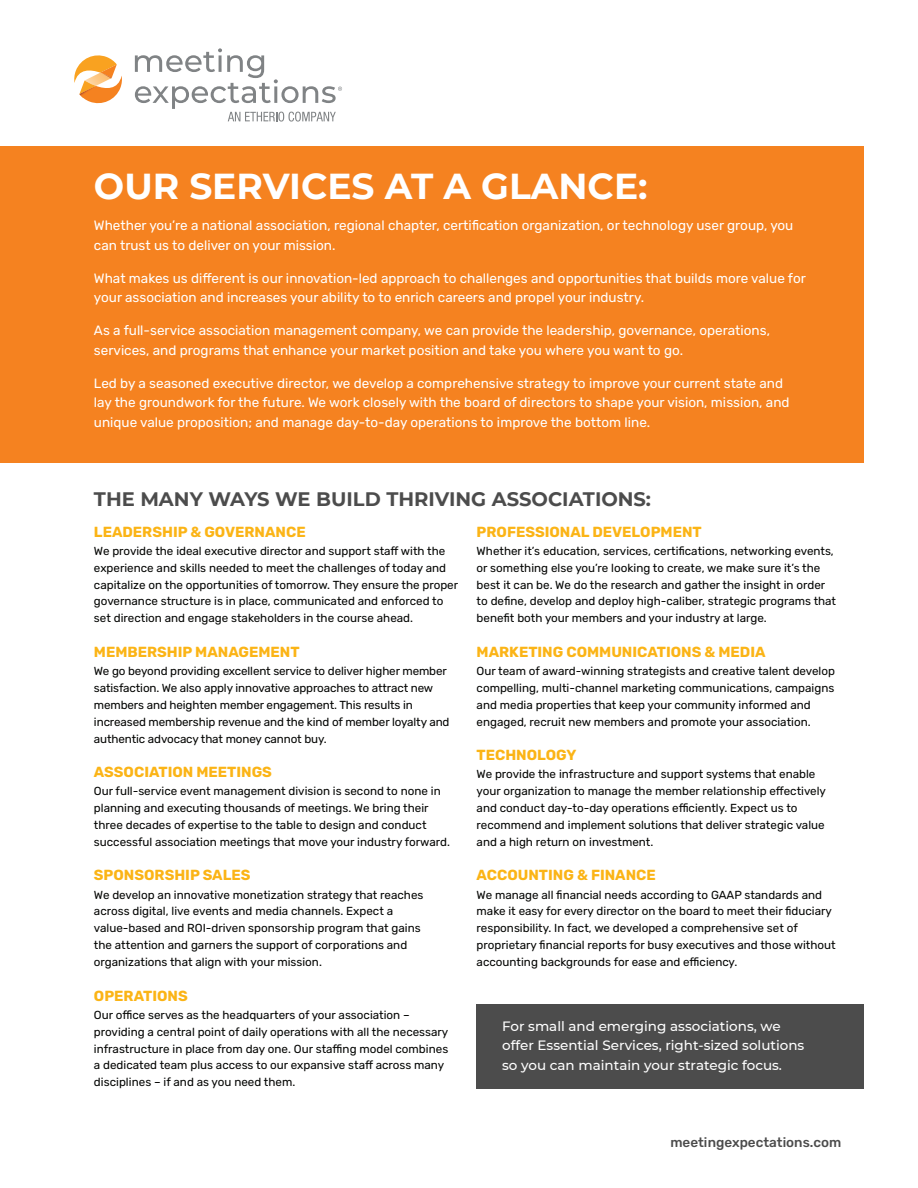
<style>
.page{position:relative;width:918px;height:1188px;background:#fff}
.page>*{position:absolute;margin:0;border:0;box-sizing:border-box;transform-origin:0 0}
.t1{font:700 36px "Montserrat";color:#fff}
.t2{font:700 19.5px "Montserrat";color:#4c4c4c}
.t3{font:700 14.7px "Rubik";color:#fbb416}
.t4{font:13.5px/19.5px "Rubik";color:#fff}
.t5{font:500 13.5px/19.5px "Montserrat";color:#fff}
.t6{font:500 13.5px "Rubik";color:#4c4c4c}
.t7{font:11.7px/17px "Rubik";color:#040503}
</style>
<div class="page">
<svg style="left:74px;top:55px;width:48px;height:49px"></svg>
<svg style="left:135px;top:48px;width:207px;height:74px"></svg>
<div style="left:0;top:146px;width:864px;height:316px;background:#f58220"></div>
<div style="left:477px;top:1004px;width:387px;height:85px;background:#4c4c4c"></div>
<h1 class="t1" style="left:94px;top:161px;width:555px">OUR SERVICES AT A GLANCE:</h1>
<p class="t4" style="left:94px;top:216px;width:701px">Whether you’re a national association, regional chapter, certification organization, or technology user group, you can trust us to deliver on your mission.</p>
<p class="t4" style="left:94px;top:269px;width:713px">What makes us different is our innovation-led approach to challenges and opportunities that builds more value for your association and increases your ability to to enrich careers and propel your industry.</p>
<p class="t4" style="left:94px;top:321px;width:678px">As a full-service association management company, we can provide the leadership, governance, operations, services, and programs that enhance your market position and take you where you want to go.</p>
<p class="t4" style="left:94px;top:374px;width:697px">Led by a seasoned executive director, we develop a comprehensive strategy to improve your current state and lay the groundwork for the future. We work closely with the board of directors to shape your vision, mission, and unique value proposition; and manage day-to-day operations to improve the bottom line.</p>
<h2 class="t2" style="left:94px;top:485px;width:559px">THE MANY WAYS WE BUILD THRIVING ASSOCIATIONS:</h2>
<p class="t3" style="left:94px;top:523px;width:213px">LEADERSHIP &amp; GOVERNANCE</p>
<p class="t7" style="left:94px;top:543px;width:366px">We provide the ideal executive director and support staff with the experience and skills needed to meet the challenges of today and capitalize on the opportunities of tomorrow. They ensure the proper governance structure is in place, communicated and enforced to set direction and engage stakeholders in the course ahead.</p>
<p class="t3" style="left:94px;top:643px;width:207px">MEMBERSHIP MANAGEMENT</p>
<p class="t7" style="left:94px;top:663px;width:357px">We go beyond providing excellent service to deliver higher member satisfaction. We also apply innovative approaches to attract new members and heighten member engagement. This results in increased membership revenue and the kind of member loyalty and authentic advocacy that money cannot buy.</p>
<p class="t3" style="left:94px;top:764px;width:180px">ASSOCIATION MEETINGS</p>
<p class="t7" style="left:94px;top:783px;width:358px">Our full-service event management division is second to none in planning and executing thousands of meetings. We bring their three decades of expertise to the table to design and conduct successful association meetings that move your industry forward.</p>
<p class="t3" style="left:94px;top:867px;width:158px">SPONSORSHIP SALES</p>
<p class="t7" style="left:94px;top:886px;width:331px">We develop an innovative monetization strategy that reaches across digital, live events and media channels. Expect a value-based and ROI-driven sponsorship program that gains the attention and garners the support of corporations and organizations that align with your mission.</p>
<p class="t3" style="left:94px;top:987px;width:95px">OPERATIONS</p>
<p class="t7" style="left:94px;top:1007px;width:356px">Our office serves as the headquarters of your association – providing a central point of daily operations with all the necessary infrastructure in place from day one. Our staffing model combines a dedicated team plus access to our expansive staff across many disciplines – if and as you need them.</p>
<p class="t3" style="left:477px;top:523px;width:227px">PROFESSIONAL DEVELOPMENT</p>
<p class="t7" style="left:477px;top:543px;width:361px">Whether it’s education, services, certifications, networking events, or something else you’re looking to create, we make sure it’s the best it can be. We do the research and gather the insight in order to define, develop and deploy high-caliber, strategic programs that benefit both your members and your industry at large.</p>
<p class="t3" style="left:477px;top:643px;width:290px">MARKETING COMMUNICATIONS &amp; MEDIA</p>
<p class="t7" style="left:477px;top:663px;width:360px">Our team of award-winning strategists and creative talent develop compelling, multi-channel marketing communications, campaigns and media properties that keep your community informed and engaged, recruit new members and promote your association.</p>
<p class="t3" style="left:477px;top:747px;width:101px">TECHNOLOGY</p>
<p class="t7" style="left:477px;top:766px;width:351px">We provide the infrastructure and support systems that enable your organization to manage the member relationship effectively and conduct day-to-day operations efficiently. Expect us to recommend and implement solutions that deliver strategic value and a high return on investment.</p>
<p class="t3" style="left:477px;top:867px;width:181px">ACCOUNTING &amp; FINANCE</p>
<p class="t7" style="left:477px;top:886px;width:361px">We manage all financial needs according to GAAP standards and make it easy for every director on the board to meet their fiduciary responsibility. In fact, we developed a comprehensive set of proprietary financial reports for busy executives and those without accounting backgrounds for ease and efficiency.</p>
<p class="t5" style="left:502px;top:1016px;width:304px">For small and emerging associations, we offer Essential Services, right-sized solutions so you can maintain your strategic focus.</p>
<p class="t6" style="left:670px;top:1134px;width:172px">meetingexpectations.com</p>
</div>
